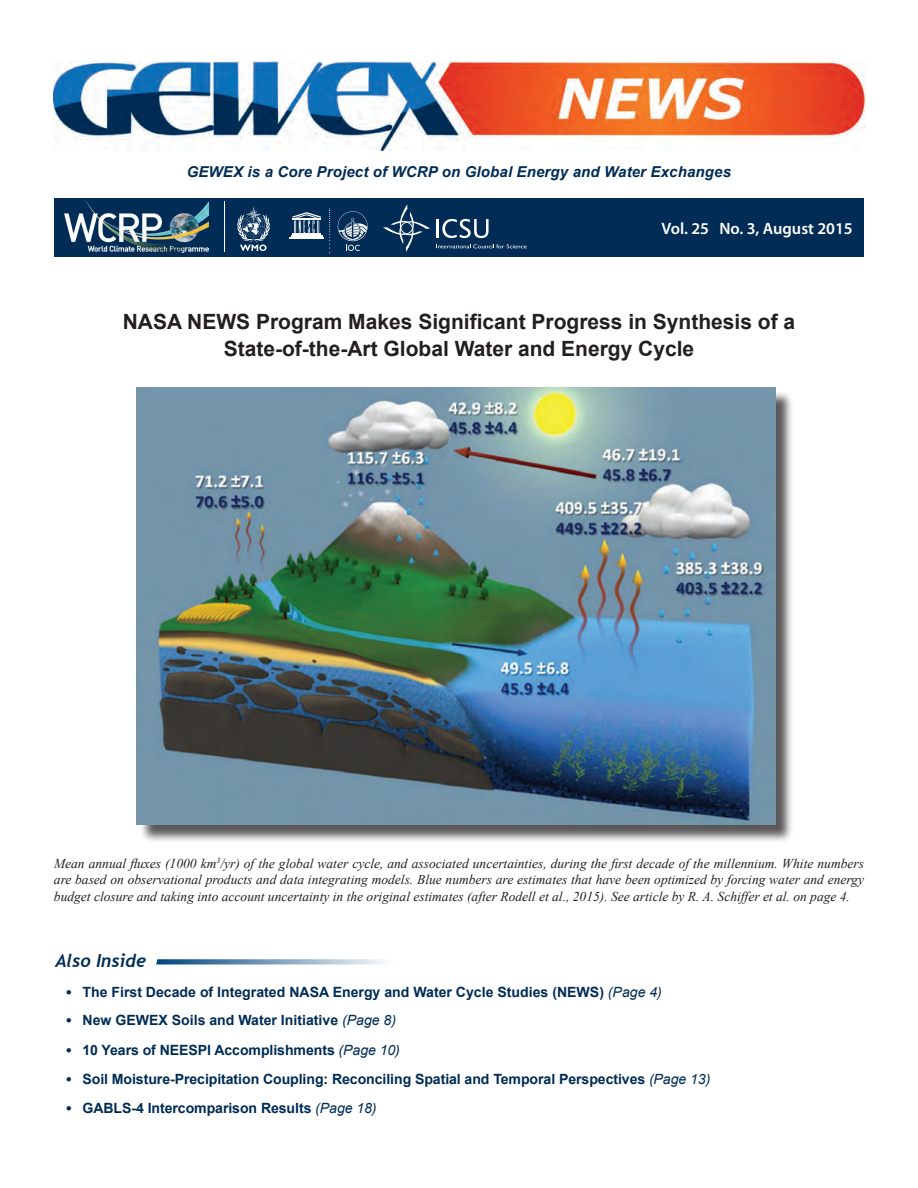
<style>
.page{position:relative;width:918px;height:1188px;background:#fff}
.page>*{position:absolute;margin:0;border:0;box-sizing:border-box;transform-origin:0 0}
.t1{font:700 21px/27px "Arial";color:#231f20;text-align:center}
.t2{font:italic 700 18px "Trebuchet";color:#002c55}
.t3{font:600 16.5px "Myriad Pro";color:#fff}
.t4{font:italic 700 15px "Arial";letter-spacing:.01em;color:#002c55}
.t5{font:700 14.1px "Arial";letter-spacing:-.005em;color:#002c55}
.t6{font:italic 13.5px/16.5px "Times New Roman";color:#231f20;text-align:justify}
.s1{font-family:"Adobe Garamond Pro"}
.s2{font-weight:400;font-style:italic}
</style>
<div class="page">
<img style="left:54px;top:61px;width:812px;height:90px">
<div style="left:54px;top:198px;width:810px;height:58px;background:#002c55"></div>
<hr style="left:224px;top:201px;width:1px;height:50px;background:#fff">
<hr style="left:291px;top:236px;width:31px;height:1px;background:#fff">
<hr style="left:289px;top:238px;width:35px;height:1px;background:#fff">
<svg style="left:292px;top:212px;width:29px;height:23px"></svg>
<svg style="left:329px;top:208px;width:1px;height:45px"></svg>
<svg style="left:338px;top:211px;width:30px;height:40px"></svg>
<hr style="left:436px;top:219px;width:3px;height:19px;background:#fff">
<svg style="left:442px;top:219px;width:47px;height:19px"></svg>
<svg style="left:436px;top:244px;width:91px;height:4px"></svg>
<svg style="left:383px;top:204px;width:47px;height:48px"></svg>
<svg style="left:237px;top:207px;width:33px;height:44px"></svg>
<img style="left:64px;top:198px;width:144px;height:55px">
<div style="left:139px;top:390px;width:655px;height:453px;background:#231f20;opacity:.75"></div>
<img style="left:137px;top:388px;width:638px;height:436px">
<svg style="left:156px;top:959px;width:229px;height:5px"></svg>
<p class="t4" style="left:187px;top:162px;width:546px">GEWEX is a Core Project of WCRP on Global Energy and Water Exchanges</p>
<p class="t3" style="left:661px;top:218px;width:193px">Vol. 25 No. 3, August 2015</p>
<h1 class="t1" style="left:123px;top:309px;width:674px">NASA NEWS Program Makes Significant Progress in Synthesis of a<br>State-of-the-Art Global Water and Energy Cycle</h1>
<p class="t6" style="left:54px;top:855px;width:812px">Mean annual fluxes (1000 km<sup>3</sup>/yr) of the global water cycle, and associated uncertainties, during the first decade of the millennium. White numbers are based on observational products and data integrating models. Blue numbers are estimates that have been optimized by forcing water and energy budget closure and taking into account uncertainty in the original estimates (after Rodell et al., 2015). See article by R. A. Schiffer et al. on page 4.</p>
<h2 class="t2" style="left:55px;top:950px;width:92px">Also Inside</h2>
<p class="t5" style="left:66px;top:983px;width:597px"><span class="s1">•</span> The First Decade of Integrated NASA Energy and Water Cycle Studies (NEWS) <span class="s2">(Page 4)</span></p>
<p class="t5" style="left:66px;top:1011px;width:331px"><span class="s1">•</span> New GEWEX Soils and Water Initiative <span class="s2">(Page 8)</span></p>
<p class="t5" style="left:66px;top:1040px;width:335px"><span class="s1">•</span> 10 Years of NEESPI Accomplishments <span class="s2">(Page 10)</span></p>
<p class="t5" style="left:66px;top:1069px;width:646px"><span class="s1">•</span> Soil Moisture-Precipitation Coupling: Reconciling Spatial and Temporal Perspectives <span class="s2">(Page 13)</span></p>
<p class="t5" style="left:66px;top:1098px;width:312px"><span class="s1">•</span> GABLS-4 Intercomparison Results <span class="s2">(Page 18)</span></p>
</div>
